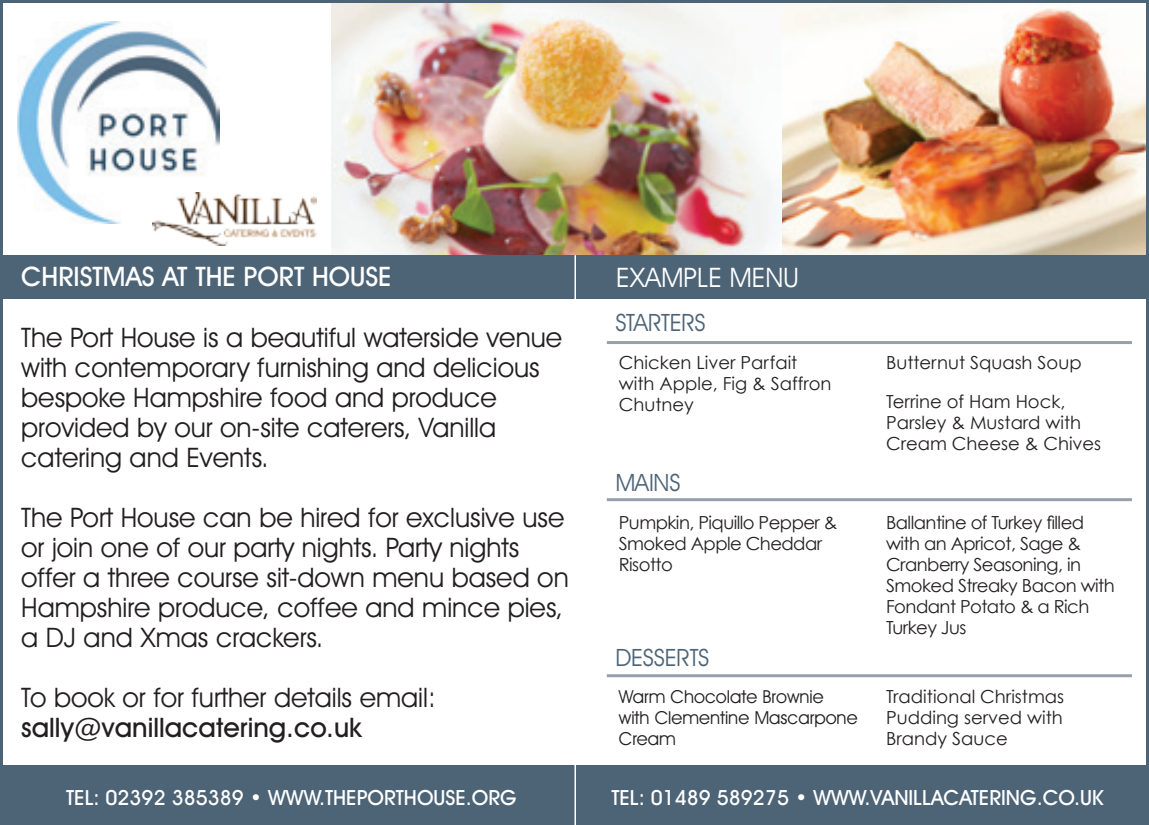
<style>
.page{position:relative;width:1149px;height:825px;background:#fff}
.page>*{position:absolute;margin:0;border:0;box-sizing:border-box;transform-origin:0 0}
.t1{font:27px/30px "Avant Garde IT Cby BT";color:#231f20}
.t2{font:500 27px "Avant Garde IT Cby BT";color:#231f20}
.t3{font:500 27px "Avant Garde IT Cby BT";color:#fff}
.t4{font:27px "Avant Garde IT Cby BT";color:#fff}
.t5{font:24px "Avant Garde IT Cby BT";letter-spacing:-.01em;color:#4d6477}
.t6{font:500 21px "Avant Garde IT Cby BT";color:#fff}
.t7{font:18px/21px "Century Gothic";letter-spacing:-.005em;color:#231f20}
.t8{font:18px/21px "Century Gothic";letter-spacing:-.03em;color:#231f20}
.t9{font:18px/21px "Avant Garde IT Cby BT";color:#231f20}
</style>
<div class="page">
<img style="left:332px;top:4px;width:812px;height:251px">
<img style="left:17px;top:21px;width:203px;height:203px">
<img style="left:152px;top:192px;width:164px;height:53px">
<div style="left:0;top:255px;width:1148px;height:43px;background:#4d6477"></div>
<div style="left:0;top:765px;width:1148px;height:60px;background:#4d6477"></div>
<hr style="left:606px;top:674px;width:525px;height:3px;background:#97a0ad">
<hr style="left:606px;top:498px;width:525px;height:3px;background:#97a0ad">
<hr style="left:606px;top:341px;width:525px;height:3px;background:#97a0ad">
<hr style="left:574px;top:255px;width:2px;height:570px;background:#fff">
<p class="t3" style="left:21px;top:260px;width:372px">CHRISTMAS AT THE PORT HOUSE</p>
<p class="t4" style="left:616px;top:261px;width:184px">EXAMPLE MENU</p>
<p class="t1" style="left:21px;top:322px;width:542px">The Port House is a beautiful waterside venue with contemporary furnishing and delicious bespoke Hampshire food and produce provided by our on-site caterers, Vanilla catering and Events.</p>
<p class="t1" style="left:21px;top:502px;width:549px">The Port House can be hired for exclusive use or join one of our party nights. Party nights offer a three course sit-down menu based on Hampshire produce, coffee and mince pies, a DJ and Xmas crackers.</p>
<p class="t1" style="left:21px;top:682px;width:416px">To book or for further details email:</p>
<p class="t2" style="left:21px;top:711px;width:342px">sally@vanillacatering.co.uk</p>
<p class="t5" style="left:615px;top:308px;width:92px">STARTERS</p>
<p class="t7" style="left:618px;top:351px;width:214px">Chicken Liver Parfait with Apple, Fig &amp; Saffron<br>Chutney</p>
<p class="t7" style="left:885px;top:351px;width:197px">Butternut Squash Soup</p>
<p class="t7" style="left:885px;top:390px;width:217px">Terrine of Ham Hock,<br>Parsley &amp; Mustard with<br>Cream Cheese &amp; Chives</p>
<p class="t5" style="left:615px;top:468px;width:67px">MAINS</p>
<p class="t8" style="left:618px;top:511px;width:220px">Pumpkin, Piquillo Pepper &amp;<br>Smoked Apple Cheddar<br>Risotto</p>
<p class="t8" style="left:885px;top:511px;width:230px">Ballantine of Turkey filled with an Apricot, Sage &amp;<br>Cranberry Seasoning, in<br>Smoked Streaky Bacon with<br>Fondant Potato &amp; a Rich<br>Turkey Jus</p>
<p class="t5" style="left:615px;top:643px;width:96px">DESSERTS</p>
<p class="t9" style="left:618px;top:686px;width:240px">Warm Chocolate Brownie with Clementine Mascarpone<br>Cream</p>
<p class="t7" style="left:885px;top:686px;width:180px">Traditional Christmas<br>Pudding served with</p>
<p class="t7" style="left:885px;top:728px;width:123px">Brandy Sauce</p>
<p class="t6" style="left:66px;top:785px;width:452px">TEL: 02392 385389 • WWW.THEPORTHOUSE.ORG</p>
<p class="t6" style="left:611px;top:785px;width:493px">TEL: 01489 589275 • WWW.VANILLACATERING.CO.UK</p>
</div>
